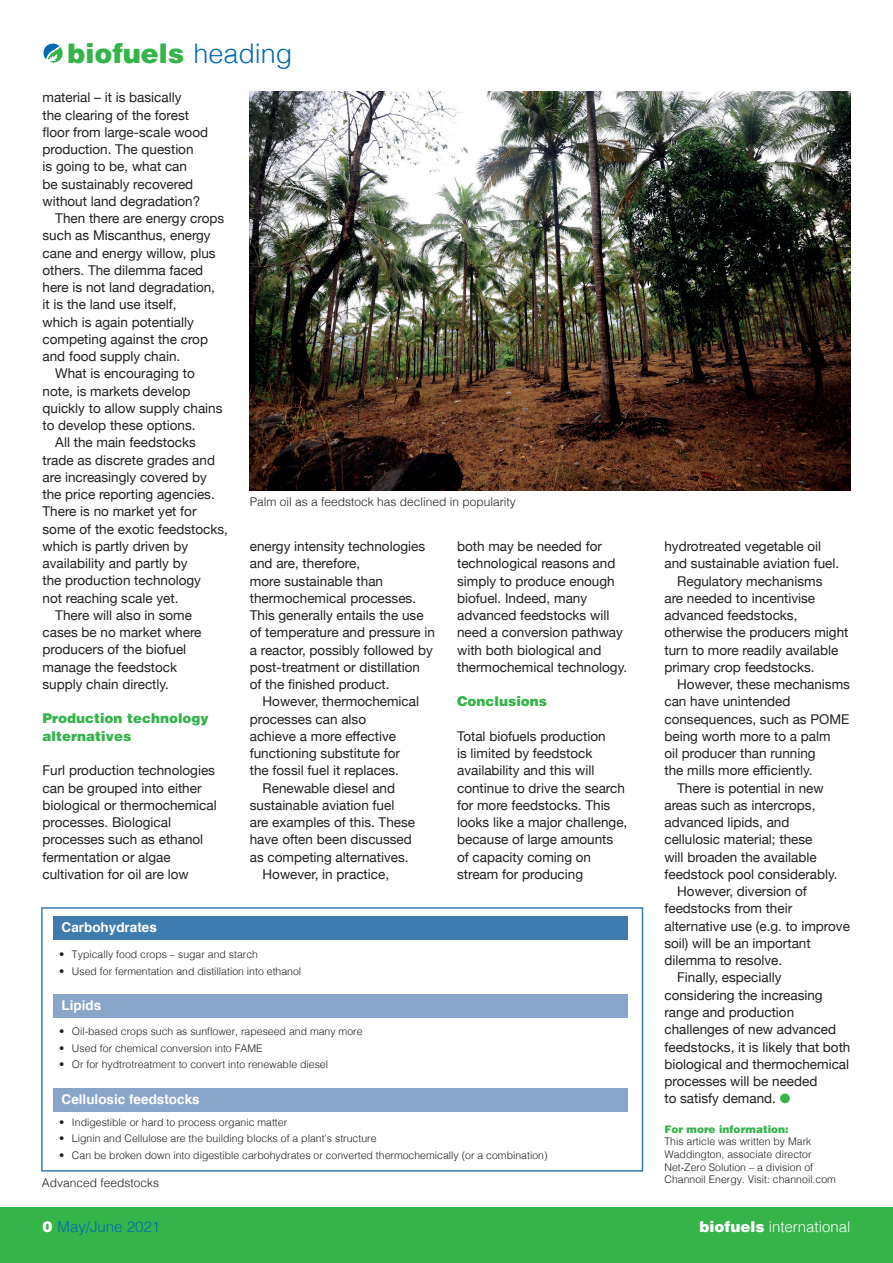
<style>
.page{position:relative;width:893px;height:1263px;background:#fff}
.page>*{position:absolute;margin:0;border:0;box-sizing:border-box;transform-origin:0 0}
.t1{font:900 27px "Helvetica LT";color:#35b44a}
.t2{font:300 15px "Helvetica";color:#fff}
.t3{font:300 15px "Helvetica";color:#006bb6}
.t4{font:13.5px/17.2px "Helvetica Neue";color:#231f20}
.t5{font:900 13.5px/17.2px "Helvetica LT";color:#35b44a}
.t6{font:700 13.5px "Helvetica";color:#fff}
.t7{font:300 12px "Helvetica";color:#231f20}
.t8{font:300 10.5px/12.6px "Helvetica";color:#231f20}
.t9{font:900 10.5px "Helvetica LT";color:#35b44a}
.s1{font-family:"Helvetica";font-weight:300;color:#006bb6}
.s2{color:#35b44a}
.s3{font-family:"Helvetica LT";font-weight:900;color:#fff}
.s4{font-family:"Helvetica LT";font-weight:900}
</style>
<div class="page">
<svg style="left:43px;top:43px;width:20px;height:21px"></svg>
<div style="left:0;top:1208px;width:893px;height:55px;background:#35b44a"></div>
<img style="left:250px;top:91px;width:600px;height:400px">
<div style="left:41px;top:907px;width:602px;height:264px;border:2px solid #3e7baf"></div>
<div style="left:53px;top:916px;width:575px;height:23px;background:#3e7baf"></div>
<div style="left:53px;top:994px;width:575px;height:24px;background:#89a5ca"></div>
<div style="left:53px;top:1088px;width:575px;height:23px;background:#89a5ca"></div>
<h1 class="t1" style="left:67px;top:36px;width:227px">biofuels <span class="s1">heading</span></h1>
<p class="t4" style="left:43px;top:90px;width:141px">material – it is basically</p>
<p class="t4" style="left:43px;top:107px;width:148px">the clearing of the forest</p>
<p class="t4" style="left:43px;top:124px;width:167px">floor from large-scale wood</p>
<p class="t4" style="left:43px;top:141px;width:153px">production. The question</p>
<p class="t4" style="left:43px;top:159px;width:146px">is going to be, what can</p>
<p class="t4" style="left:43px;top:176px;width:152px">be sustainably recovered</p>
<p class="t4" style="left:43px;top:193px;width:159px">without land degradation?</p>
<p class="t4" style="left:55px;top:210px;width:170px">Then there are energy crops</p>
<p class="t4" style="left:43px;top:228px;width:170px">such as Miscanthus, energy</p>
<p class="t4" style="left:43px;top:245px;width:175px">cane and energy willow, plus</p>
<p class="t4" style="left:43px;top:262px;width:162px">others. The dilemma faced</p>
<p class="t4" style="left:43px;top:279px;width:174px">here is not land degradation,</p>
<p class="t4" style="left:43px;top:297px;width:136px">it is the land use itself,</p>
<p class="t4" style="left:43px;top:314px;width:153px">which is again potentially</p>
<p class="t4" style="left:43px;top:331px;width:167px">competing against the crop</p>
<p class="t4" style="left:43px;top:348px;width:139px">and food supply chain.</p>
<p class="t4" style="left:55px;top:366px;width:141px">What is encouraging to</p>
<p class="t4" style="left:43px;top:383px;width:150px">note, is markets develop</p>
<p class="t4" style="left:43px;top:400px;width:182px">quickly to allow supply chains</p>
<p class="t4" style="left:43px;top:417px;width:155px">to develop these options.</p>
<p class="t4" style="left:55px;top:435px;width:142px">All the main feedstocks</p>
<p class="t4" style="left:43px;top:452px;width:174px">trade as discrete grades and</p>
<p class="t4" style="left:43px;top:469px;width:166px">are increasingly covered by</p>
<p class="t4" style="left:43px;top:486px;width:174px">the price reporting agencies.</p>
<p class="t4" style="left:43px;top:504px;width:156px">There is no market yet for</p>
<p class="t4" style="left:43px;top:521px;width:187px">some of the exotic feedstocks,</p>
<p class="t4" style="left:43px;top:538px;width:147px">which is partly driven by</p>
<p class="t4" style="left:43px;top:555px;width:147px">availability and partly by</p>
<p class="t4" style="left:43px;top:573px;width:160px">the production technology</p>
<p class="t4" style="left:43px;top:590px;width:138px">not reaching scale yet.</p>
<p class="t4" style="left:55px;top:607px;width:138px">There will also in some</p>
<p class="t4" style="left:43px;top:624px;width:161px">cases be no market where</p>
<p class="t4" style="left:43px;top:642px;width:145px">producers of the biofuel</p>
<p class="t4" style="left:43px;top:659px;width:136px">manage the feedstock</p>
<p class="t4" style="left:43px;top:676px;width:128px">supply chain directly.</p>
<p class="t5" style="left:43px;top:710px;width:168px">Production technology alternatives</p>
<p class="t4" style="left:43px;top:763px;width:176px">Furl production technologies can be grouped into either biological or thermochemical processes. Biological processes such as ethanol fermentation or algae cultivation for oil are low</p>
<p class="t6" style="left:62px;top:916px;width:97px">Carbohydrates</p>
<p class="t7" style="left:250px;top:492px;width:268px">Palm oil as a feedstock has declined in popularity</p>
<p class="t4" style="left:250px;top:538px;width:187px">energy intensity technologies and are, therefore,<br>more sustainable than thermochemical processes.<br>This generally entails the use of temperature and pressure in a reactor, possibly followed by post-treatment or distillation of the finished product.</p>
<p class="t4" style="left:263px;top:694px;width:158px">However, thermochemical</p>
<p class="t4" style="left:250px;top:711px;width:118px">processes can also</p>
<p class="t4" style="left:250px;top:728px;width:148px">achieve a more effective</p>
<p class="t4" style="left:250px;top:745px;width:152px">functioning substitute for</p>
<p class="t4" style="left:250px;top:763px;width:151px">the fossil fuel it replaces.</p>
<p class="t4" style="left:263px;top:780px;width:134px">Renewable diesel and</p>
<p class="t4" style="left:250px;top:797px;width:146px">sustainable aviation fuel</p>
<p class="t4" style="left:250px;top:814px;width:167px">are examples of this. These</p>
<p class="t4" style="left:250px;top:832px;width:164px">have often been discussed</p>
<p class="t4" style="left:250px;top:849px;width:160px">as competing alternatives.</p>
<p class="t4" style="left:263px;top:866px;width:128px">However, in practice,</p>
<p class="t4" style="left:457px;top:538px;width:172px">both may be needed for technological reasons and simply to produce enough biofuel. Indeed, many advanced feedstocks will need a conversion pathway with both biological and thermochemical technology.</p>
<p class="t5" style="left:457px;top:692px;width:92px">Conclusions</p>
<p class="t4" style="left:457px;top:728px;width:172px">Total biofuels production<br>is limited by feedstock availability and this will continue to drive the search for more feedstocks. This looks like a major challenge, because of large amounts of capacity coming on stream for producing</p>
<p class="t8" style="left:59px;top:947px;width:200px">• Typically food crops – sugar and starch</p>
<p class="t8" style="left:59px;top:964px;width:244px">• Used for fermentation and distillation into ethanol</p>
<p class="t6" style="left:62px;top:995px;width:41px">Lipids</p>
<p class="t8" style="left:59px;top:1024px;width:305px">• Oil-based crops such as sunflower, rapeseed and many more</p>
<p class="t8" style="left:59px;top:1041px;width:205px">• Used for chemical conversion into FAME</p>
<p class="t8" style="left:59px;top:1057px;width:270px">• Or for hydtrotreatment to convert into renewable diesel</p>
<p class="t6" style="left:62px;top:1088px;width:140px">Cellulosic feedstocks</p>
<p class="t8" style="left:59px;top:1115px;width:230px">• Indigestible or hard to process organic matter</p>
<p class="t8" style="left:59px;top:1131px;width:319px">• Lignin and Cellulose are the building blocks of a plant’s structure</p>
<p class="t8" style="left:59px;top:1148px;width:490px">• Can be broken down into digestible carbohydrates or converted thermochemically (or a combination)</p>
<p class="t7" style="left:42px;top:1172px;width:119px">Advanced feedstocks</p>
<p class="t4" style="left:664px;top:538px;width:158px">hydrotreated vegetable oil</p>
<p class="t4" style="left:664px;top:556px;width:176px">and sustainable aviation fuel.</p>
<p class="t4" style="left:677px;top:573px;width:147px">Regulatory mechanisms</p>
<p class="t4" style="left:664px;top:590px;width:152px">are needed to incentivise</p>
<p class="t4" style="left:664px;top:607px;width:135px">advanced feedstocks,</p>
<p class="t4" style="left:664px;top:625px;width:186px">otherwise the producers might</p>
<p class="t4" style="left:664px;top:642px;width:176px">turn to more readily available</p>
<p class="t4" style="left:664px;top:659px;width:152px">primary crop feedstocks.</p>
<p class="t4" style="left:677px;top:676px;width:174px">However, these mechanisms</p>
<p class="t4" style="left:664px;top:694px;width:128px">can have unintended</p>
<p class="t4" style="left:664px;top:711px;width:187px">consequences, such as POME</p>
<p class="t4" style="left:664px;top:728px;width:168px">being worth more to a palm</p>
<p class="t4" style="left:664px;top:745px;width:153px">oil producer than running</p>
<p class="t4" style="left:664px;top:763px;width:150px">the mills more efficiently.</p>
<p class="t4" style="left:677px;top:780px;width:148px">There is potential in new</p>
<p class="t4" style="left:664px;top:797px;width:153px">areas such as intercrops,</p>
<p class="t4" style="left:664px;top:814px;width:127px">advanced lipids, and</p>
<p class="t4" style="left:664px;top:832px;width:150px">cellulosic material; these</p>
<p class="t4" style="left:664px;top:849px;width:154px">will broaden the available</p>
<p class="t4" style="left:664px;top:866px;width:175px">feedstock pool considerably.</p>
<p class="t4" style="left:677px;top:883px;width:131px">However, diversion of</p>
<p class="t4" style="left:664px;top:901px;width:129px">feedstocks from their</p>
<p class="t4" style="left:664px;top:918px;width:187px">alternative use (e.g. to improve</p>
<p class="t4" style="left:664px;top:935px;width:148px">soil) will be an important</p>
<p class="t4" style="left:664px;top:952px;width:119px">dilemma to resolve.</p>
<p class="t4" style="left:677px;top:970px;width:106px">Finally, especially</p>
<p class="t4" style="left:664px;top:987px;width:160px">considering the increasing</p>
<p class="t4" style="left:664px;top:1004px;width:131px">range and production</p>
<p class="t4" style="left:664px;top:1021px;width:173px">challenges of new advanced</p>
<p class="t4" style="left:664px;top:1039px;width:188px">feedstocks, it is likely that both</p>
<p class="t4" style="left:664px;top:1056px;width:186px">biological and thermochemical</p>
<p class="t4" style="left:664px;top:1073px;width:155px">processes will be needed</p>
<p class="t4" style="left:664px;top:1090px;width:127px">to satisfy demand. <span class="s2">●</span></p>
<p class="t9" style="left:664px;top:1122px;width:126px">For more information:</p>
<p class="t8" style="left:664px;top:1134px;width:173px">This article was written by Mark Waddington, associate director Net-Zero Solution – a division of Channoil Energy. Visit: channoil.com</p>
<p class="t3" style="left:43px;top:1213px;width:119px"><span class="s3">0</span> May/June 2021</p>
<p class="t2" style="left:700px;top:1213px;width:152px"><span class="s4">biofuels</span> international</p>
</div>
